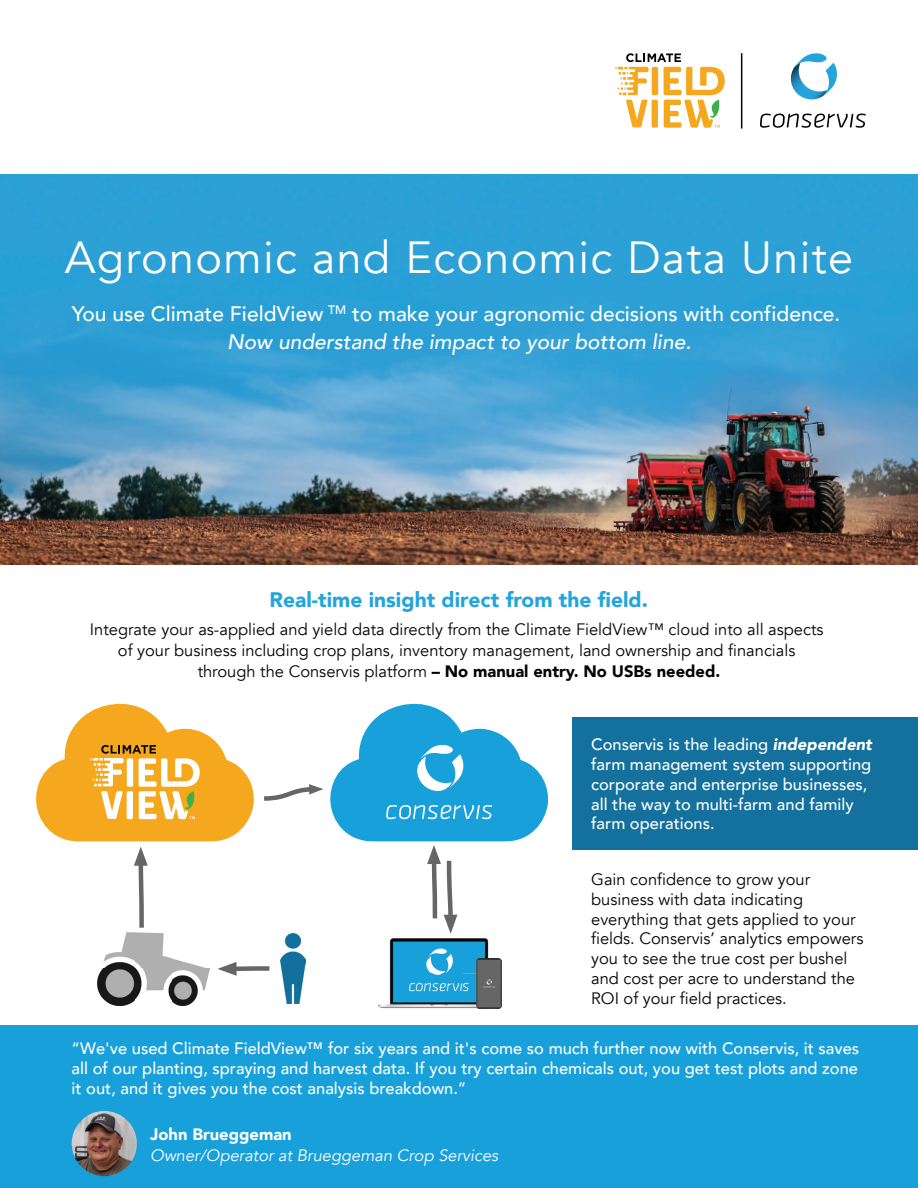
<style>
.page{position:relative;width:918px;height:1188px;background:#fff}
.page>*{position:absolute;margin:0;border:0;box-sizing:border-box;transform-origin:0 0}
.t1{font:45px "Avenir";letter-spacing:.03em;color:#fff}
.t2{font:500 21px/27.6px "Avenir";color:#fff;text-align:center}
.t3{font:900 21px "Avenir";color:#25a4dc}
.t4{font:16.5px/19.8px "Avenir";color:#040503}
.t5{font:500 16.5px/19.8px "Avenir";color:#fff;text-align:justify}
.t6{font:italic 16.5px "Avenir";color:#fff}
.t7{font:900 16.5px "Avenir";color:#fff}
.s1{font-style:italic}
.s2{font-weight:900}
.s3{font-weight:900;font-style:italic}
</style>
<div class="page">
<img style="left:0;top:174px;width:918px;height:391px">
<div style="left:0;top:1026px;width:918px;height:162px;background:#18a0db"></div>
<div style="left:573px;top:717px;width:345px;height:133px;background:#14709c"></div>
<svg style="left:760px;top:114px;width:106px;height:14px"></svg>
<svg style="left:791px;top:53px;width:46px;height:46px"></svg>
<hr style="left:741px;top:53px;width:1px;height:76px;background:#040503">
<svg style="left:615px;top:53px;width:110px;height:75px"></svg>
<svg style="left:35px;top:703px;width:515px;height:474px"></svg>
<h1 class="t1" style="left:65px;top:230px;width:790px">Agronomic and Economic Data Unite</h1>
<p class="t2" style="left:72px;top:299px;width:770px">You use Climate FieldView <sup>TM</sup> to make your agronomic decisions with confidence.<br><span class="s1">Now understand the impact to your bottom line.</span></p>
<p class="t3" style="left:270px;top:582px;width:380px">Real-time insight direct from the field.</p>
<p class="t4" style="left:90px;top:619px;width:735px;line-height:21px;text-align:center">Integrate your as-applied and yield data directly from the Climate FieldView™ cloud into all aspects of your business including crop plans, inventory management, land ownership and financials through the Conservis platform <span class="s2">– No manual entry. No USBs needed.</span></p>
<p class="t5" style="left:591px;top:734px;width:282px;text-align:left">Conservis is the leading <span class="s3">independent </span>farm management system supporting corporate and enterprise businesses, all the way to multi-farm and family farm operations.</p>
<p class="t4" style="left:591px;top:870px;width:274px">Gain confidence to grow your business with data indicating everything that gets applied to your fields. Conservis’ analytics empowers you to see the true cost per bushel and cost per acre to understand the ROI of your field practices.</p>
<p class="t5" style="left:72px;top:1037px;width:789px">“We've used Climate FieldView™ for six years and it's come so much further now with Conservis, it saves all of our planting, spraying and harvest data. If you try certain chemicals out, you get test plots and zone it out, and it gives you the cost analysis breakdown.”</p>
<p class="t7" style="left:150px;top:1120px;width:143px">John Brueggeman</p>
<p class="t6" style="left:150px;top:1146px;width:350px">Owner/Operator at Brueggeman Crop Services</p>
</div>
